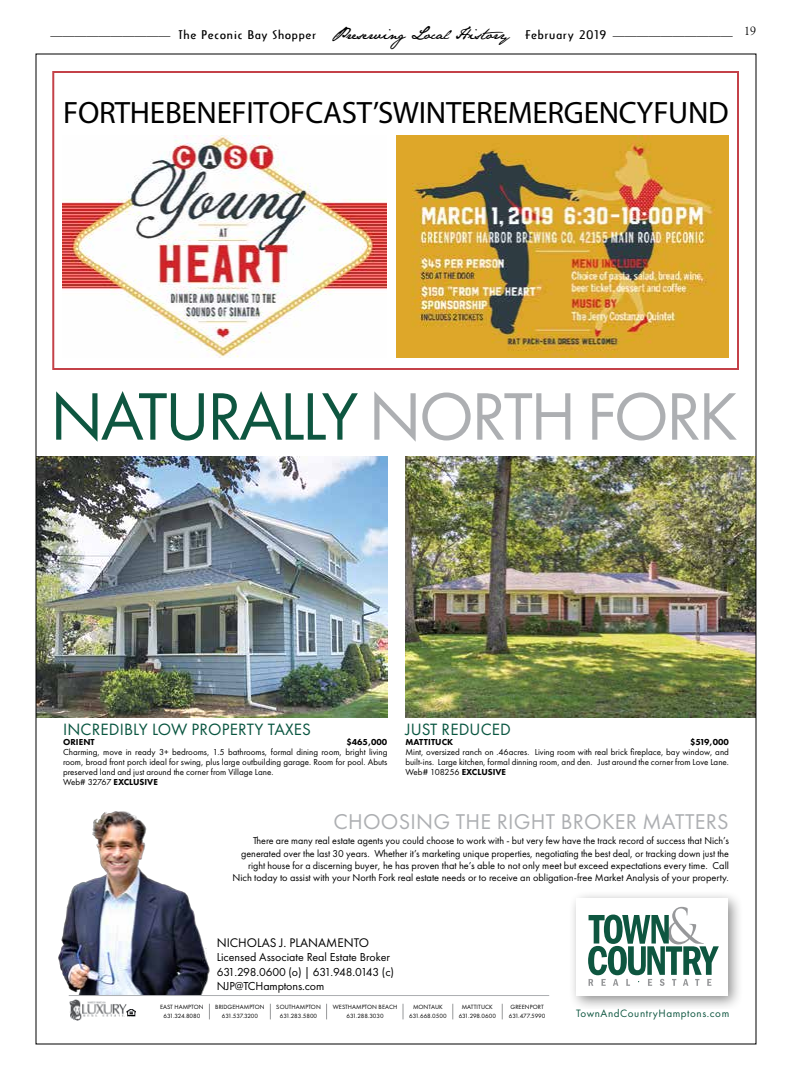
<style>
.page{position:relative;width:792px;height:1080px;background:#fff}
.page>*{position:absolute;margin:0;border:0;box-sizing:border-box;transform-origin:0 0}
.t1{font:69.6px "Futura PT";letter-spacing:-.04em;color:#0e5640}
.t2{font:31px "Myriad Pro";letter-spacing:-.01em;color:#000}
.t3{font:22.2px "Futura PT";letter-spacing:.01em;color:#adafb2}
.t4{font:17px "Futura PT";letter-spacing:.01em;color:#095540}
.t5{font:13px "Futura PT";color:#000}
.t6{font:12px/14.4px "Futura PT";letter-spacing:-.01em;color:#000}
.t7{font:12px "Arcane Wide";letter-spacing:.05em;color:#000}
.t8{font:11.1px "Futura PT";letter-spacing:.05em;color:#0e5640}
.t9{font:10.4px/12.4px "Futura PT";color:#000;text-align:right}
.t10{font:9px/10px "Futura PT";color:#000}
.t11{font:800 9px "Futura PT";letter-spacing:.01em;color:#000}
.t12{font:6.3px/9px "Futura PT";color:#000;text-align:center}
.s1{font-family:"Goudy Old Style BT"}
.s2{font-family:"Jane Austen";font-size:15px}
.s3{color:#adafb2}
.s4{font-weight:800}
</style>
<div class="page">
<img style="left:58px;top:811px;width:152px;height:185px">
<div style="left:568px;top:890px;width:176px;height:119px;background:#000;opacity:.45"></div>
<div style="left:577px;top:898px;width:151px;height:97px;background:#fff"></div>
<svg style="left:588px;top:907px;width:131px;height:79px"></svg>
<svg style="left:209px;top:1004px;width:1px;height:15px"></svg>
<svg style="left:270px;top:1004px;width:1px;height:15px"></svg>
<svg style="left:326px;top:1004px;width:1px;height:15px"></svg>
<svg style="left:403px;top:1004px;width:1px;height:15px"></svg>
<svg style="left:453px;top:1004px;width:1px;height:15px"></svg>
<svg style="left:502px;top:1004px;width:1px;height:15px"></svg>
<hr style="left:69px;top:995px;width:480px;height:1px;background:#adafb2">
<img style="left:70px;top:1000px;width:56px;height:21px">
<img style="left:38px;top:457px;width:350px;height:261px">
<svg style="left:127px;top:1009px;width:9px;height:8px"></svg>
<img style="left:405px;top:457px;width:349px;height:261px">
<img style="left:63px;top:135px;width:324px;height:223px">
<img style="left:396px;top:135px;width:333px;height:223px">
<div style="left:52px;top:71px;width:687px;height:299px;border:2px solid #c44148"></div>
<p class="t7" style="left:50px;top:28px;width:707px"><span class="s1">——————————</span> The Peconic Bay Shopper <span class="s2">PreservingLocal History</span> February 2019 <span class="s1">—————————— </span><sup>19</sup></p>
<h2 class="t2" style="left:63px;top:93px;width:667px">FOR THE BENEFIT OF CAST’S WINTER EMERGENCY FUND</h2>
<h1 class="t1" style="left:50px;top:375px;width:689px">NATURALLY <span class="s3">NORTH FORK</span></h1>
<h3 class="t4" style="left:63px;top:719px;width:249px">INCREDIBLY LOW PROPERTY TAXES</h3>
<p class="t11" style="left:63px;top:737px;width:33px">ORIENT</p>
<p class="t11" style="left:346px;top:737px;width:43px">$465,000</p>
<p class="t10" style="left:63px;top:747px;width:326px">Charming, move in ready 3+ bedrooms, 1.5 bathrooms, formal dining room, bright living room, broad front porch ideal for swing, plus large outbuilding garage. Room for pool. Abuts preserved land and just around the corner from Village Lane.<br>Web# 32767 <span class="s4">EXCLUSIVE</span></p>
<h3 class="t4" style="left:405px;top:719px;width:107px">JUST REDUCED</h3>
<p class="t11" style="left:405px;top:737px;width:49px">MATTITUCK</p>
<p class="t11" style="left:690px;top:737px;width:40px">$519,000</p>
<p class="t10" style="left:405px;top:747px;width:325px;text-align:justify">Mint, oversized ranch on .46acres. Living room with real brick fireplace, bay window, and built-ins. Large kitchen, formal dinning room, and den. Just around the corner from Love Lane.<br>Web# 108256 <span class="s4">EXCLUSIVE</span></p>
<h3 class="t3" style="left:334px;top:808px;width:397px">CHOOSING THE RIGHT BROKER MATTERS</h3>
<p class="t9" style="left:232px;top:834px;width:498px">There are many real estate agents you could choose to work with - but very few have the track record of success that Nich’s generated over the last 30 years. Whether it’s marketing unique properties, negotiating the best deal, or tracking down just the right house for a discerning buyer, he has proven that he’s able to not only meet but exceed expectations every time. Call Nich today to assist with your North Fork real estate needs or to receive an obligation-free Market Analysis of your property.</p>
<p class="t5" style="left:217px;top:935px;width:154px">NICHOLAS J. PLANAMENTO</p>
<p class="t6" style="left:217px;top:950px;width:179px">Licensed Associate Real Estate Broker<br>631.298.0600 (o) | 631.948.0143 (c)<br>NJP@TCHamptons.com</p>
<p class="t12" style="left:160px;top:1002px;width:45px">EAST HAMPTON<br>631.324.8080</p>
<p class="t12" style="left:215px;top:1002px;width:51px">BRIDGEHAMPTON<br>631.537.3200</p>
<p class="t12" style="left:276px;top:1002px;width:46px">SOUTHAMPTON<br>631.283.5800</p>
<p class="t12" style="left:333px;top:1002px;width:66px">WESTHAMPTON BEACH<br>631.288.3030</p>
<p class="t12" style="left:409px;top:1002px;width:39px">MONTAUK<br>631.668.0500</p>
<p class="t12" style="left:459px;top:1002px;width:39px">MATTITUCK<br>631.298.0600</p>
<p class="t12" style="left:509px;top:1002px;width:38px;text-align:left">GREENPORT<br>631.477.5990</p>
<p class="t8" style="left:576px;top:1007px;width:155px">TownAndCountryHamptons.com</p>
</div>
